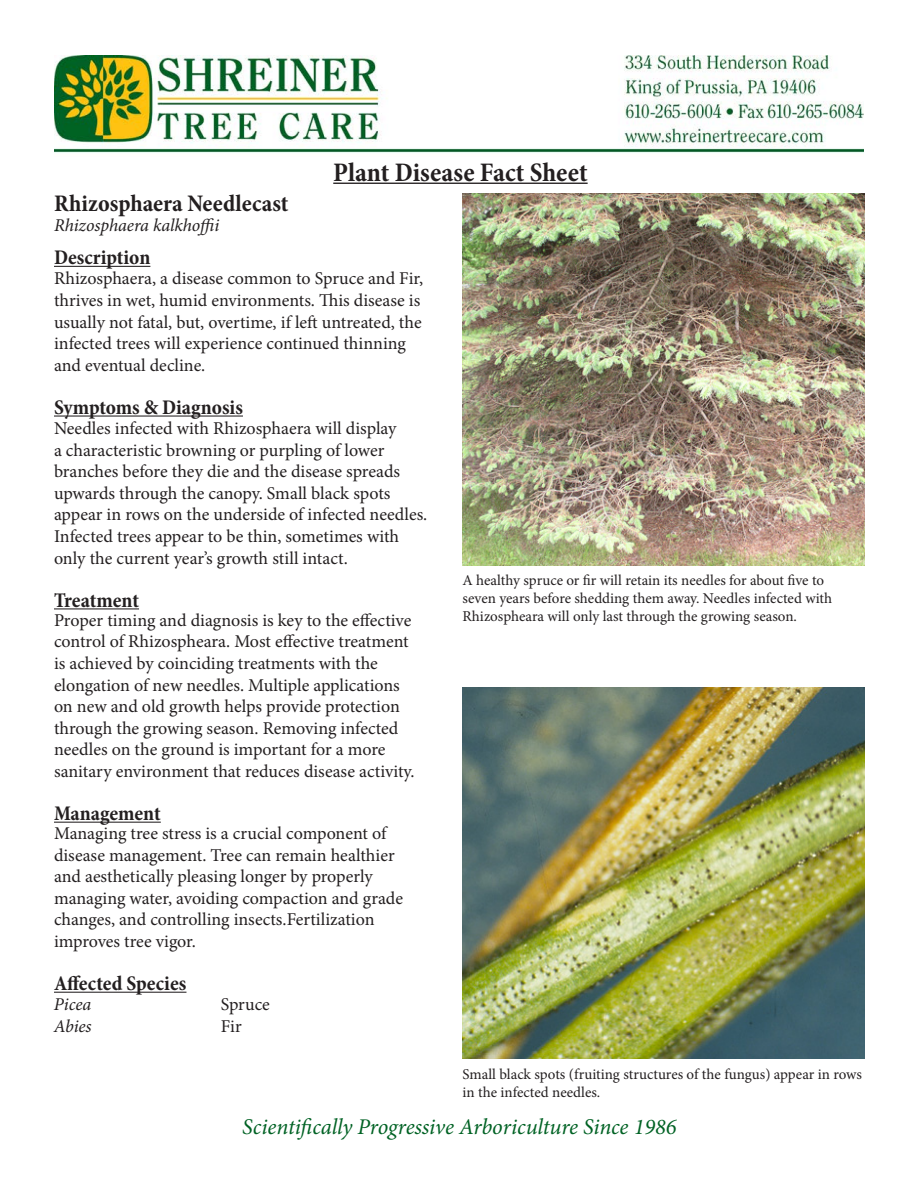
<style>
.page{position:relative;width:918px;height:1188px;background:#fff}
.page>*{position:absolute;margin:0;border:0;box-sizing:border-box;transform-origin:0 0}
.t1{font:700 condensed 27px "Minion Pro";color:#231f20}
.t2{font:700 condensed 24px "Minion Pro";color:#231f20}
.t3{font:italic 22.5px "Minion Pro";letter-spacing:-.01em;color:#006224}
.t4{font:700 condensed 21px "Minion Pro";color:#231f20}
.t5{font:18px/21.6px "Minion Pro";color:#231f20}
.t6{font:italic 18px/21.6px "Minion Pro";letter-spacing:-.005em;color:#231f20}
.t7{font:15px/18px "Minion Pro";color:#231f20}
</style>
<div class="page">
<img style="left:54px;top:55px;width:810px;height:98px">
<hr style="left:333px;top:183px;width:255px;height:1px;background:#231f20">
<img style="left:462px;top:687px;width:402px;height:372px">
<img style="left:462px;top:194px;width:402px;height:372px">
<hr style="left:54px;top:992px;width:132px;height:1px;background:#231f20">
<hr style="left:54px;top:822px;width:107px;height:1px;background:#231f20">
<hr style="left:54px;top:608px;width:85px;height:1px;background:#231f20">
<hr style="left:54px;top:416px;width:189px;height:1px;background:#231f20">
<hr style="left:54px;top:266px;width:96px;height:1px;background:#231f20">
<h2 class="t2" style="left:54px;top:187px;width:236px">Rhizosphaera Needlecast</h2>
<p class="t6" style="left:54px;top:214px;width:167px">Rhizosphaera kalkhoffii</p>
<h1 class="t1" style="left:333px;top:153px;width:256px">Plant Disease Fact Sheet</h1>
<p class="t4" style="left:54px;top:243px;width:98px">Description</p>
<p class="t5" style="left:54px;top:268px;width:371px">Rhizosphaera, a disease common to Spruce and Fir, thrives in wet, humid environments. This disease is usually not fatal, but, overtime, if left untreated, the infected trees will experience continued thinning and eventual decline.</p>
<p class="t4" style="left:54px;top:393px;width:190px">Symptoms &amp; Diagnosis</p>
<p class="t5" style="left:54px;top:418px;width:375px">Needles infected with Rhizosphaera will display<br>a characteristic browning or purpling of lower branches before they die and the disease spreads upwards through the canopy. Small black spots appear in rows on the underside of infected needles.<br>Infected trees appear to be thin, sometimes with only the current year’s growth still intact.</p>
<p class="t4" style="left:54px;top:586px;width:87px">Treatment</p>
<p class="t5" style="left:54px;top:609px;width:362px">Proper timing and diagnosis is key to the effective control of Rhizospheara. Most effective treatment is achieved by coinciding treatments with the elongation of new needles. Multiple applications on new and old growth helps provide protection through the growing season. Removing infected needles on the ground is important for a more sanitary environment that reduces disease activity.</p>
<p class="t4" style="left:54px;top:799px;width:108px">Management</p>
<p class="t5" style="left:54px;top:823px;width:351px">Managing tree stress is a crucial component of disease management. Tree can remain healthier and aesthetically pleasing longer by properly managing water, avoiding compaction and grade changes, and controlling insects.Fertilization improves tree vigor.</p>
<p class="t4" style="left:54px;top:969px;width:134px">Affected Species</p>
<p class="t6" style="left:54px;top:994px;width:39px">Picea<br>Abies</p>
<p class="t5" style="left:221px;top:994px;width:51px">Spruce<br>Fir</p>
<p class="t7" style="left:462px;top:572px;width:371px">A healthy spruce or fir will retain its needles for about five to seven years before shedding them away. Needles infected with<br>Rhizospheara will only last through the growing season.</p>
<p class="t7" style="left:462px;top:1065px;width:401px">Small black spots (fruiting structures of the fungus) appear in rows in the infected needles.</p>
<p class="t3" style="left:242px;top:1111px;width:436px">Scientifically Progressive Arboriculture Since 1986</p>
</div>
